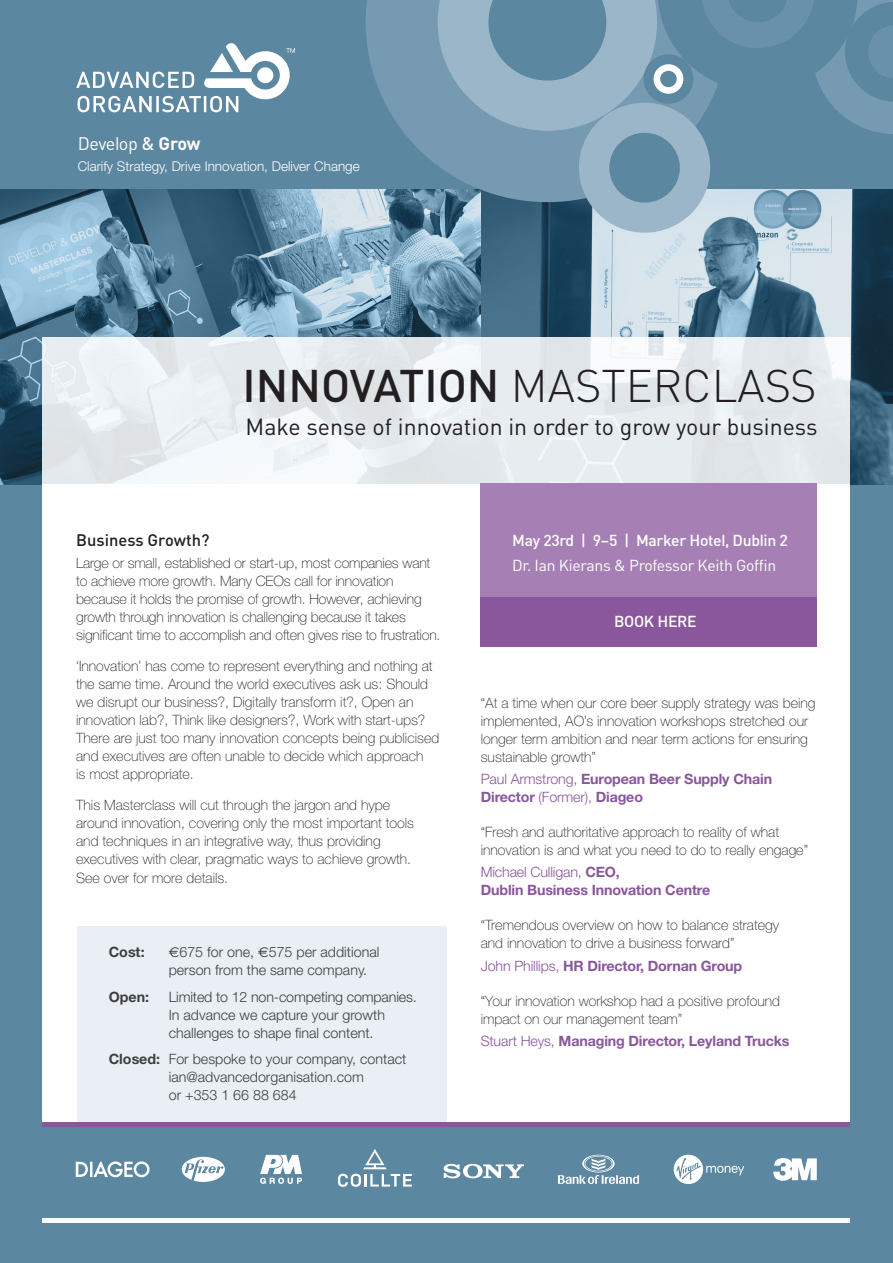
<style>
.page{position:relative;width:893px;height:1263px;background:#fff}
.page>*{position:absolute;margin:0;border:0;box-sizing:border-box;transform-origin:0 0}
.t1{font:45.15px "Converse DIN Light";color:#231f20}
.body{font:23.1px "Converse DIN Regular";color:#231f20}
.t2{font:18px "Converse DIN Regular";letter-spacing:-.025em;color:#fff}
.t3{font:16.5px "Converse DIN Medium";color:#231f20}
.body-2{font:15.75px "Converse DIN Medium";letter-spacing:-.02em;color:#fff}
.body-3{font:15.75px "Converse DIN Regular";letter-spacing:-.02em;color:#fff}
.body-4{font:100 14.25px/18px "Helvetica Neue";color:#231f20}
.body-5{font:300 14.25px/18px "Helvetica Neue";color:#3e3e3f}
.t4{font:700 14.25px/18px "Helvetica Neue";letter-spacing:-.01em;color:#8a569c}
.body-6{font:700 14.25px "Helvetica Neue";color:#3e3e3f}
.body-7{font:300 13.5px "Helvetica Neue";color:#fff}
.s1{font-family:"Converse DIN Medium"}
.s2{font-family:"Converse DIN Bold"}
.s3{font-family:"Euro Sans";font-weight:400}
.s4{font-weight:700}
.s5{font-weight:300}
</style>
<div class="page">
<div style="left:0;top:484px;width:893px;height:779px;background:#5c87a1"></div>
<div style="left:0;top:0;width:893px;height:190px;background:#5c87a1"></div>
<img style="left:0;top:190px;width:893px;height:294px">
<svg style="left:366px;top:0;width:363px;height:202px;fill:#769ab1"></svg>
<div style="left:579px;top:103px;width:131px;height:130px;background:#9bb6c9;border-radius:50%"></div>
<div style="left:609px;top:133px;width:71px;height:70px;background:#5c87a1;border-radius:50%"></div>
<svg style="left:438px;top:0;width:455px;height:134px"></svg>
<svg style="left:43px;top:337px;width:807px;height:147px;fill:#e6ecef"></svg>
<div style="left:43px;top:484px;width:807px;height:640px;background:#fff"></div>
<hr style="left:43px;top:1218px;width:807px;height:4px;background:#fff">
<div style="left:77px;top:925px;width:369px;height:199px;background:#e9eff4"></div>
<hr style="left:43px;top:1122px;width:807px;height:4px;background:#8a569c">
<div style="left:480px;top:483px;width:336px;height:164px;background:#a680b5"></div>
<div style="left:481px;top:598px;width:336px;height:49px;background:#8a569c"></div>
<svg style="left:76px;top:43px;width:219px;height:69px"></svg>
<svg style="left:76px;top:1161px;width:74px;height:16px"></svg>
<svg style="left:182px;top:1157px;width:43px;height:25px"></svg>
<svg style="left:260px;top:1155px;width:42px;height:29px"></svg>
<svg style="left:338px;top:1149px;width:74px;height:38px"></svg>
<svg style="left:558px;top:1155px;width:81px;height:29px"></svg>
<svg style="left:674px;top:1155px;width:70px;height:29px"></svg>
<svg style="left:773px;top:1158px;width:44px;height:23px"></svg>
<svg style="left:444px;top:1164px;width:80px;height:14px"></svg>
<p class="t2" style="left:78px;top:132px;width:124px">Develop <span class="s1">&amp;</span> <span class="s2">Grow</span></p>
<p class="body-7" style="left:78px;top:158px;width:284px">Clarify Strategy, Drive Innovation, Deliver Change</p>
<p class="t1" style="left:243px;top:358px;width:576px"><span class="s1">INNOVATION</span> MASTERCLASS</p>
<p class="body" style="left:246px;top:412px;width:573px">Make sense of innovation in order to grow your business</p>
<p class="t3" style="left:76px;top:530px;width:135px">Business Growth?</p>
<p class="body-4" style="left:76px;top:554px;width:366px">Large or small, established or start-up, most companies want to achieve more growth. Many CEOs call for innovation because it holds the promise of growth. However, achieving growth through innovation is challenging because it takes significant time to accomplish and often gives rise to frustration.</p>
<p class="body-4" style="left:76px;top:657px;width:365px">‘Innovation’ has come to represent everything and nothing at the same time. Around the world executives ask us: Should we disrupt our business?, Digitally transform it?, Open an innovation lab?, Think like designers?, Work with start-ups?<br>There are just too many innovation concepts being publicised and executives are often unable to decide which approach<br>is most appropriate.</p>
<p class="body-4" style="left:76px;top:796px;width:339px">This Masterclass will cut through the jargon and hype around innovation, covering only the most important tools and techniques in an integrative way, thus providing executives with clear, pragmatic ways to achieve growth.<br>See over for more details.</p>
<p class="body-6" style="left:109px;top:943px;width:37px">Cost:</p>
<p class="body-5" style="left:169px;top:943px;width:212px"><span class="s3">€</span>675 for one, <span class="s3">€</span>575 per additional person from the same company.</p>
<p class="body-6" style="left:109px;top:988px;width:42px">Open:</p>
<p class="body-5" style="left:169px;top:987px;width:249px">Limited to 12 non-competing companies.<br>In advance we capture your growth challenges to shape final content.</p>
<p class="body-5" style="left:169px;top:1050px;width:239px;text-indent:-60px"><span class="s4">Closed:</span> For bespoke to your company, contact ian@advancedorganisation.com<br>or +353 1 66 88 684</p>
<p class="body-2" style="left:512px;top:530px;width:277px">May 23rd | 9–5 | Marker Hotel, Dublin 2</p>
<p class="body-3" style="left:512px;top:555px;width:265px">Dr. Ian Kierans &amp; Professor Keith Goffin</p>
<p class="body-2" style="left:614px;top:611px;width:84px">BOOK HERE</p>
<p class="body-4" style="left:481px;top:694px;width:336px">“At a time when our core beer supply strategy was being implemented, AO’s innovation workshops stretched our longer term ambition and near term actions for ensuring sustainable growth”</p>
<p class="t4" style="left:481px;top:770px;width:293px"><span class="s5">Paul Armstrong,</span> European Beer Supply Chain<br>Director <span class="s5">(Former),</span> Diageo</p>
<p class="body-4" style="left:481px;top:823px;width:329px">“Fresh and authoritative approach to reality of what innovation is and what you need to do to really engage”</p>
<p class="t4" style="left:481px;top:863px;width:231px"><span class="s5">Michael Culligan,</span> CEO,<br>Dublin Business Innovation Centre</p>
<p class="body-4" style="left:481px;top:916px;width:300px">“Tremendous overview on how to balance strategy and innovation to drive a business forward”</p>
<p class="t4" style="left:481px;top:956px;width:263px"><span class="s5">John Phillips,</span> HR Director, Dornan Group</p>
<p class="body-4" style="left:481px;top:991px;width:301px">“Your innovation workshop had a positive profound impact on our management team”</p>
<p class="t4" style="left:481px;top:1031px;width:310px"><span class="s5">Stuart Heys,</span> Managing Director, Leyland Trucks</p>
</div>
